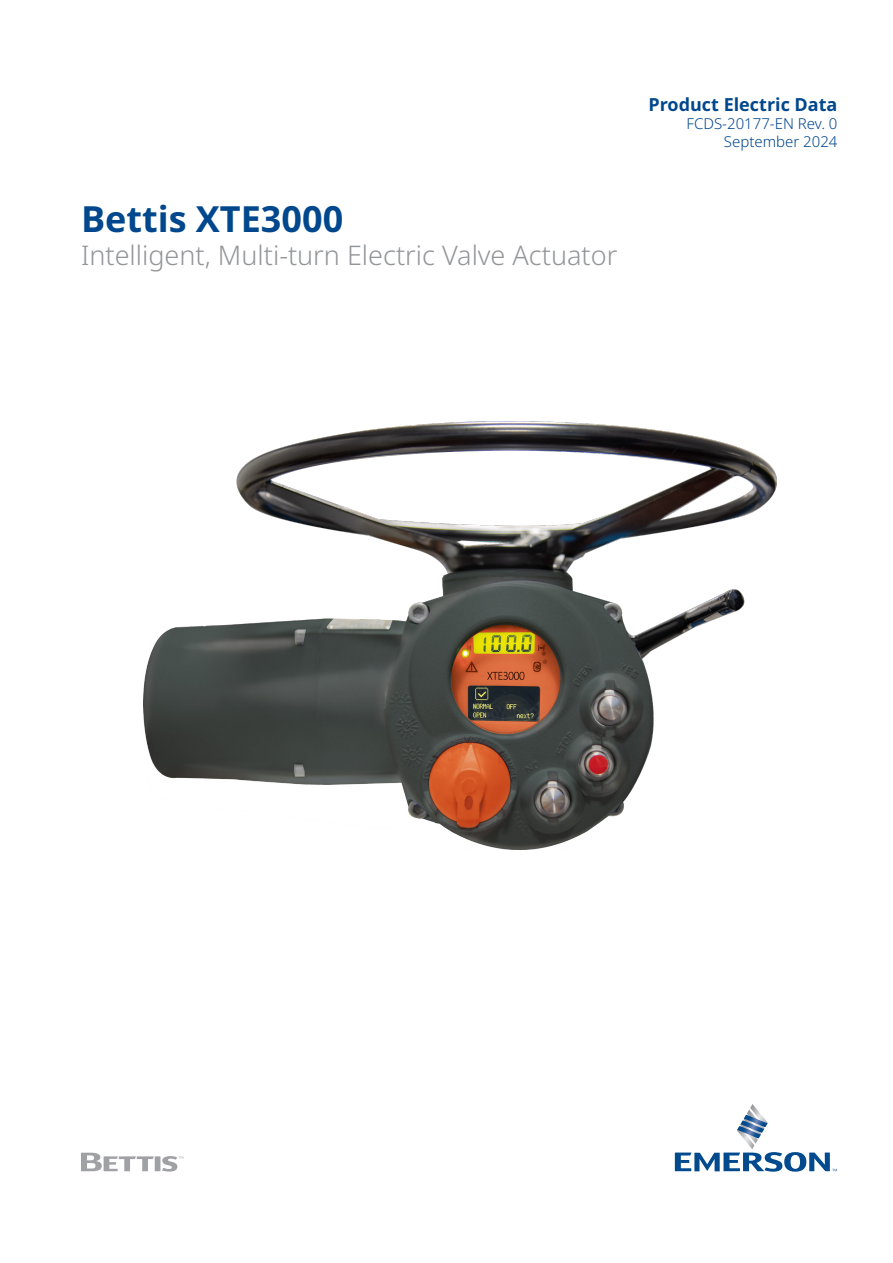
<style>
.page{position:relative;width:893px;height:1263px;background:#fff}
.page>*{position:absolute;margin:0;border:0;box-sizing:border-box;transform-origin:0 0}
._02_Document_title{font:700 36px "Noto Sans";color:#01478d}
._02_Document_title-2{font:300 27px "Noto Sans";color:#939598}
._07_FP_Document_type_right_aligned{font:700 18px "Noto Sans";color:#01478d}
._07_FP_Document_number{font:300 15px "Noto Sans";color:#01478d}
</style>
<div class="page">
<img style="left:144px;top:422px;width:633px;height:428px">
<svg style="left:675px;top:1104px;width:162px;height:68px"></svg>
<svg style="left:81px;top:1153px;width:102px;height:18px"></svg>
<p class="_02_Document_title" style="left:81px;top:199px;width:264px">Bettis XTE3000</p>
<p class="_02_Document_title-2" style="left:81px;top:240px;width:538px">Intelligent, Multi-turn Electric Valve Actuator</p>
<p class="_07_FP_Document_type_right_aligned" style="left:648px;top:94px;width:190px">Product Electric Data</p>
<p class="_07_FP_Document_number" style="left:686px;top:115px;width:152px">FCDS-20177-EN Rev. 0</p>
<p class="_07_FP_Document_number" style="left:724px;top:133px;width:115px">September 2024</p>
</div>
